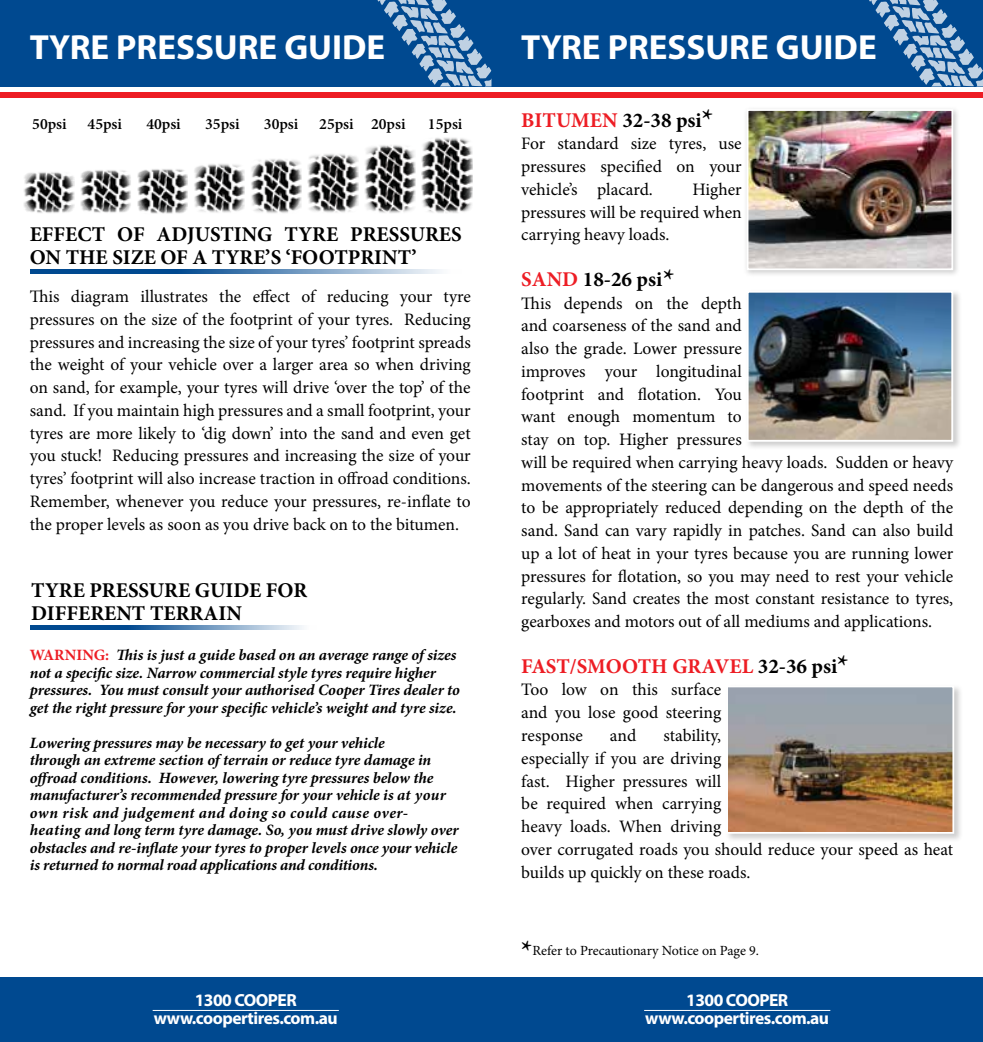
<style>
.page{position:relative;width:983px;height:1042px;background:#fff}
.page>*{position:absolute;margin:0;border:0;box-sizing:border-box;transform-origin:0 0}
.t1{font:700 35px "Myriad Pro";color:#fff}
.t2{font:700 28.18px "Minion Pro";color:#000}
.t3{font:700 21px/22.8px "Minion Pro";color:#000}
.t4{font:700 21px "Minion Pro";color:#ed1d24}
.t5{font:17.5px/22.8px "Minion Pro";letter-spacing:-.005em;color:#000;text-align:justify}
.t6{font:700 17.5px "Myriad Pro";letter-spacing:-.03em;color:#fff}
.t7{font:italic 700 15.75px/17.5px "Minion Pro";letter-spacing:-.005em;color:#000}
.t8{font:600 15.75px "Minion Pro";color:#000}
.t9{font:14px "Minion Pro";letter-spacing:-.005em;color:#000}
.s1{font-style:normal;color:#ed1d24}
.s2{color:#ed1d24}
.s3{color:#000}
.s4{font-weight:700;font-size:27.47px}
</style>
<div class="page">
<div style="left:0;top:0;width:982px;height:86px;background:#004990"></div>
<div style="left:0;top:92px;width:982px;height:5px;background:#ed1d24"></div>
<div style="left:0;top:977px;width:982px;height:65px;background:#004990"></div>
<hr style="left:153px;top:1010px;width:186px;height:1px;background:#fff">
<hr style="left:644px;top:1010px;width:186px;height:1px;background:#fff">
<svg style="left:377px;top:0;width:114px;height:86px"></svg>
<svg style="left:869px;top:0;width:113px;height:86px"></svg>
<svg style="left:30px;top:269px;width:411px;height:5px;background:#4e80b1"></svg>
<svg style="left:30px;top:625px;width:273px;height:5px"></svg>
<img style="left:421px;top:137px;width:51px;height:76px">
<img style="left:364px;top:145px;width:51px;height:68px">
<img style="left:307px;top:154px;width:51px;height:59px">
<img style="left:251px;top:159px;width:50px;height:54px">
<img style="left:194px;top:164px;width:51px;height:49px">
<img style="left:137px;top:169px;width:51px;height:45px">
<img style="left:80px;top:170px;width:51px;height:43px">
<img style="left:24px;top:172px;width:50px;height:41px">
<div style="left:742px;top:105px;width:218px;height:172px;background:#000;opacity:.2"></div>
<img style="left:749px;top:112px;width:200px;height:155px">
<div style="left:746px;top:109px;width:206px;height:161px;border:2px solid #fff"></div>
<div style="left:724px;top:683px;width:238px;height:159px;background:#000;opacity:.2"></div>
<img style="left:729px;top:688px;width:221px;height:143px">
<div style="left:726px;top:685px;width:227px;height:149px;border:2px solid #fff"></div>
<div style="left:744px;top:289px;width:218px;height:162px;background:#000;opacity:.2"></div>
<img style="left:749px;top:294px;width:200px;height:145px">
<div style="left:746px;top:291px;width:206px;height:151px;border:2px solid #fff"></div>
<h1 class="t1" style="left:30px;top:24px;width:357px">TYRE PRESSURE GUIDE</h1>
<p class="t8" style="left:32px;top:113px;width:36px">50psi</p>
<p class="t8" style="left:88px;top:113px;width:36px">45psi</p>
<p class="t8" style="left:146px;top:113px;width:36px">40psi</p>
<p class="t8" style="left:205px;top:113px;width:36px">35psi</p>
<p class="t8" style="left:264px;top:113px;width:36px">30psi</p>
<p class="t8" style="left:319px;top:113px;width:88px">25psi 20psi</p>
<p class="t8" style="left:428px;top:113px;width:36px">15psi</p>
<p class="t3" style="left:30px;top:223px;width:433px">EFFECT OF ADJUSTING TYRE PRESSURES<br>ON THE SIZE OF A TYRE’S ‘FOOTPRINT’</p>
<p class="t5" style="left:30px;top:285px;width:442px">This diagram illustrates the effect of reducing your tyre pressures on the size of the footprint of your tyres. Reducing pressures and increasing the size of your tyres’ footprint spreads the weight of your vehicle over a larger area so when driving on sand, for example, your tyres will drive ‘over the top’ of the sand. If you maintain high pressures and a small footprint, your tyres are more likely to ‘dig down’ into the sand and even get you stuck! Reducing pressures and increasing the size of your tyres’ footprint will also increase traction in offroad conditions.<br>Remember, whenever you reduce your pressures, re-inflate to the proper levels as soon as you drive back on to the bitumen.</p>
<p class="t3" style="left:31px;top:579px;width:277px">TYRE PRESSURE GUIDE FOR<br>DIFFERENT TERRAIN</p>
<p class="t7" style="left:30px;top:646px;width:431px"><span class="s1">WARNING:</span> This is just a guide based on an average range of sizes not a specific size. Narrow commercial style tyres require higher pressures. You must consult your authorised Cooper Tires dealer to get the right pressure for your specific vehicle’s weight and tyre size.</p>
<p class="t7" style="left:30px;top:734px;width:430px">Lowering pressures may be necessary to get your vehicle<br>through an extreme section of terrain or reduce tyre damage in offroad conditions. However, lowering tyre pressures below the manufacturer’s recommended pressure for your vehicle is at your own risk and judgement and doing so could cause over&shy;heating and long term tyre damage. So, you must drive slowly over obstacles and re-inflate your tyres to proper levels once your vehicle is returned to normal road applications and conditions.</p>
<p class="t6" style="left:195px;top:988px;width:104px">1300 COOPER</p>
<p class="t6" style="left:154px;top:1006px;width:185px">www.coopertires.com.au</p>
<h1 class="t1" style="left:521px;top:24px;width:357px">TYRE PRESSURE GUIDE</h1>
<h2 class="t2" style="left:701px;top:99px;width:13px">*</h2>
<p class="t3" style="left:521px;top:108px;width:182px"><span class="s2">BITUMEN</span> 32-38 psi</p>
<p class="t5" style="left:521px;top:132px;width:222px">For standard size tyres, use pressures specified on your vehicle’s placard.</p>
<p class="t5" style="left:521px;top:178px;width:222px;text-indent:171px">Higher pressures will be required when carrying heavy loads.</p>
<p class="t3" style="left:521px;top:267px;width:142px"><span class="s2">SAND</span> 18-26 psi</p>
<p class="t5" style="left:521px;top:292px;width:433px;text-align:left">This depends on the depth<br>and coarseness of the sand and<br>also the grade. Lower pressure<br>improves your longitudinal<br>footprint and flotation. You<br>want enough momentum to<br>stay on top. Higher pressures<br>will be required when carrying heavy loads. Sudden or heavy movements of the steering can be dangerous and speed needs to be appropriately reduced depending on the depth of the sand. Sand can vary rapidly in patches. Sand can also build up a lot of heat in your tyres because you are running lower pressures for flotation, so you may need to rest your vehicle regularly. Sand creates the most constant resistance to tyres, gearboxes and motors out of all mediums and applications.</p>
<p class="t4" style="left:521px;top:651px;width:317px">FAST/SMOOTH GRAVEL <span class="s3">32-36 psi</span></p>
<p class="t5" style="left:521px;top:678px;width:201px">Too low on this surface and you lose good steering response</p>
<h2 class="t2" style="left:663px;top:259px;width:13px">*</h2>
<h2 class="t2" style="left:836px;top:645px;width:13px">*</h2>
<p class="t5" style="left:521px;top:724px;width:433px;text-align:left;text-indent:142px">stability,<br>especially if you are driving<br>fast. Higher pressures will<br>be required when carrying<br>heavy loads. When driving<br>over corrugated roads you should reduce your speed as heat builds up quickly on these roads.</p>
<p class="t5" style="left:609px;top:724px;width:28px">and</p>
<p class="t9" style="left:521px;top:941px;width:239px"><span class="s4">*</span>Refer to Precautionary Notice on Page 9.</p>
<p class="t6" style="left:686px;top:988px;width:104px">1300 COOPER</p>
<p class="t6" style="left:645px;top:1006px;width:185px">www.coopertires.com.au</p>
</div>
